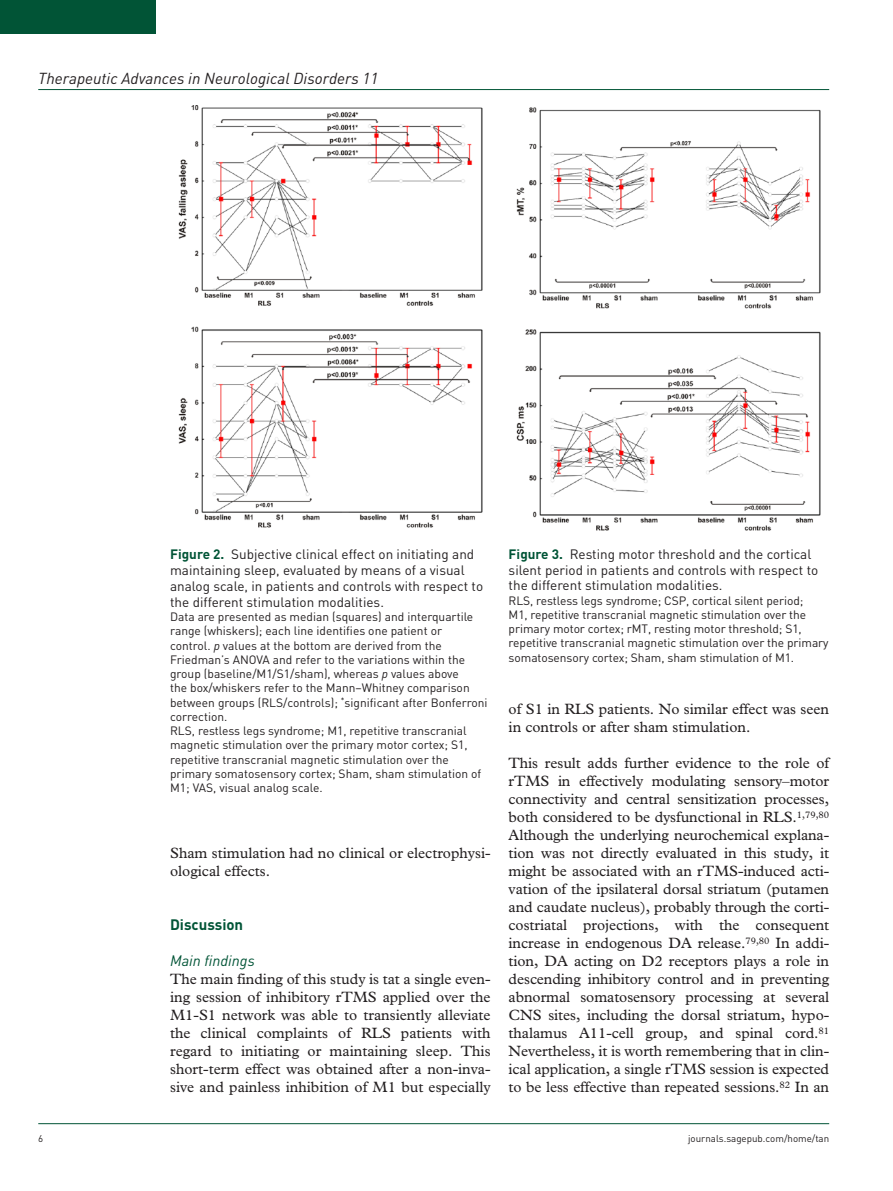
<style>
.page{position:relative;width:893px;height:1191px;background:#fff}
.page>*{position:absolute;margin:0;border:0;box-sizing:border-box;transform-origin:0 0}
.t1{font:italic 15.75px "DIN";color:#231f20}
.t2{font:15px/18px "Plantin Std";color:#231f20}
.t3{font:italic 15px "DIN";color:#015436}
.t4{font:700 15px "DIN";color:#015436}
.t5{font:13.5px/15.8px "DIN";color:#231f20}
.t6{font:12px/14.2px "DIN";color:#231f20}
.t7{font:9.75px "DIN";color:#231f20}
.s1{font-weight:700;color:#015436}
.s2{font-style:italic}
</style>
<div class="page">
<hr style="left:38px;top:89px;width:791px;height:1px;background:#015436">
<hr style="left:38px;top:1123px;width:791px;height:1px;background:#015436">
<div style="left:0;top:0;width:155px;height:34px;background:#015436"></div>
<img style="left:178px;top:106px;width:305px;height:422px">
<img style="left:516px;top:107px;width:305px;height:424px">
<p class="t1" style="left:38px;top:68px;width:341px">Therapeutic Advances in Neurological Disorders 11</p>
<p class="t5" style="left:170px;top:546px;width:315px"><span class="s1">Figure 2.</span> Subjective clinical effect on initiating and maintaining sleep, evaluated by means of a visual analog scale, in patients and controls with respect to the different stimulation modalities.</p>
<p class="t6" style="left:170px;top:609px;width:319px">Data are presented as median (squares) and interquartile range (whiskers); each line identifies one patient or<br>control. <span class="s2">p</span> values at the bottom are derived from the Friedman’s ANOVA and refer to the variations within the group (baseline/M1/S1/sham), whereas <span class="s2">p</span> values above<br>the box/whiskers refer to the Mann–Whitney comparison between groups (RLS/controls); <sup>*</sup>significant after Bonferroni correction.<br>RLS, restless legs syndrome; M1, repetitive transcranial magnetic stimulation over the primary motor cortex; S1, repetitive transcranial magnetic stimulation over the primary somatosensory cortex; Sham, sham stimulation of M1; VAS, visual analog scale.</p>
<p class="t2" style="left:170px;top:844px;width:322px">Sham stimulation had no clinical or electrophysi&shy;ological effects.</p>
<p class="t4" style="left:170px;top:915px;width:75px">Discussion</p>
<p class="t3" style="left:170px;top:951px;width:86px">Main findings</p>
<p class="t2" style="left:170px;top:970px;width:322px;text-align:justify">The main finding of this study is tat a single even&shy;ing session of inhibitory rTMS applied over the M1-S1 network was able to transiently alleviate the clinical complaints of RLS patients with regard to initiating or maintaining sleep. This short-term effect was obtained after a non-inva&shy;sive and painless inhibition of M1 but especially</p>
<p class="t5" style="left:509px;top:546px;width:311px"><span class="s1">Figure 3.</span> Resting motor threshold and the cortical silent period in patients and controls with respect to the different stimulation modalities.</p>
<p class="t6" style="left:509px;top:593px;width:321px">RLS, restless legs syndrome; CSP, cortical silent period;<br>M1, repetitive transcranial magnetic stimulation over the primary motor cortex; rMT, resting motor threshold; S1, repetitive transcranial magnetic stimulation over the primary somatosensory cortex; Sham, sham stimulation of M1.</p>
<p class="t2" style="left:509px;top:700px;width:322px">of S1 in RLS patients. No similar effect was seen in controls or after sham stimulation.</p>
<p class="t2" style="left:509px;top:754px;width:322px;text-align:justify">This result adds further evidence to the role of rTMS in effectively modulating sensory–motor connectivity and central sensitization processes, both considered to be dysfunctional in RLS.<sup>1,79,80<br></sup>Although the underlying neurochemical explana&shy;tion was not directly evaluated in this study, it might be associated with an rTMS-induced acti&shy;vation of the ipsilateral dorsal striatum (putamen and caudate nucleus), probably through the corti&shy;costriatal projections, with the consequent increase in endogenous DA release.<sup>79,80</sup> In addi&shy;tion, DA acting on D2 receptors plays a role in descending inhibitory control and in preventing abnormal somatosensory processing at several CNS sites, including the dorsal striatum, hypo&shy;thalamus A11-cell group, and spinal cord.<sup>81<br></sup>Nevertheless, it is worth remembering that in clin&shy;ical application, a single rTMS session is expected to be less effective than repeated sessions.<sup>82</sup> In an</p>
<p class="t7" style="left:38px;top:1132px;width:7px">6</p>
<p class="t7" style="left:688px;top:1132px;width:143px">journals.sagepub.com/home/tan</p>
</div>
